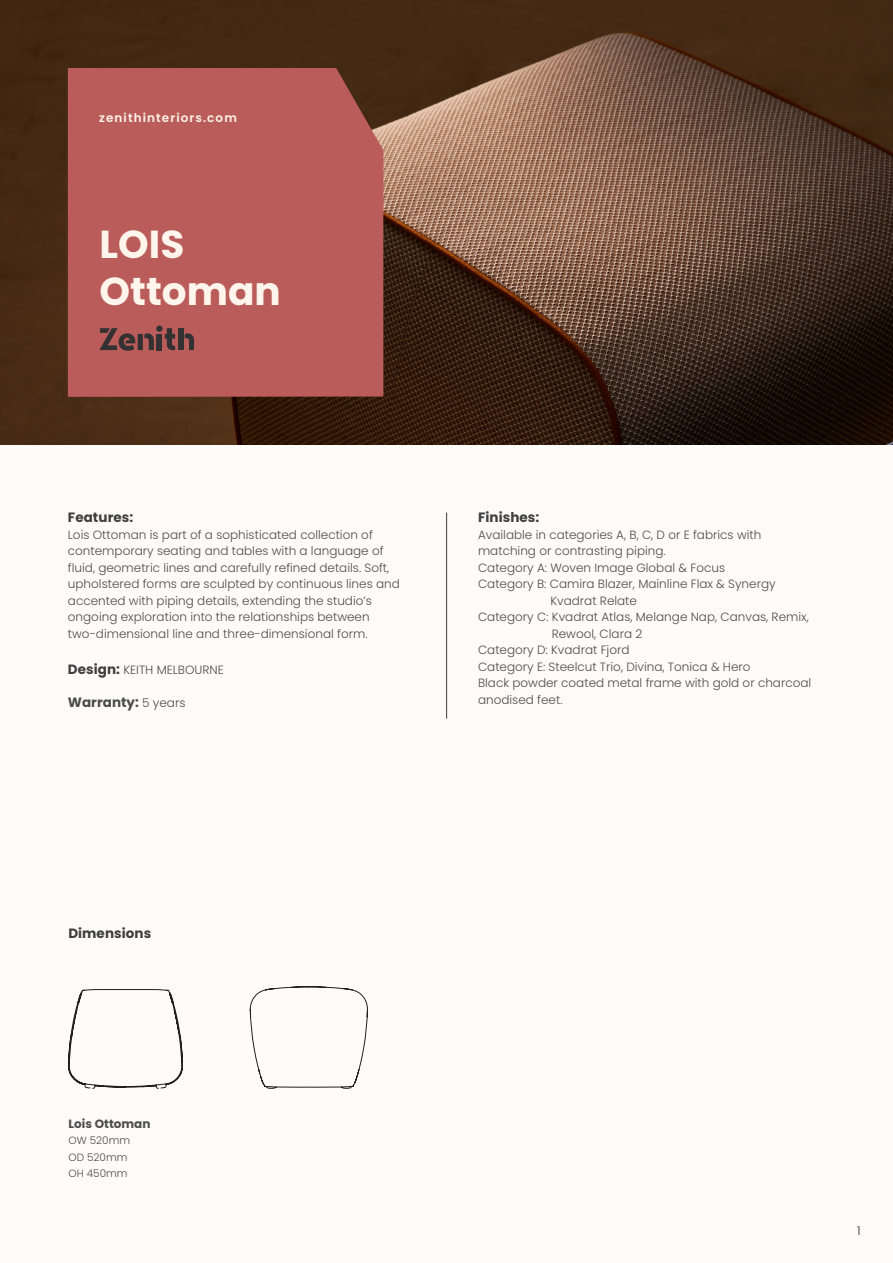
<style>
.page{position:relative;width:893px;height:1263px;background:#fffbf8}
.page>*{position:absolute;margin:0;border:0;box-sizing:border-box;transform-origin:0 0}
.PRODUCT_NAME{font:700 39px "Poppins";color:#fff5ed}
.COPY{font:700 13.5px "Poppins";letter-spacing:.005em;color:#3e3e3f}
.COPY-2{font:700 13.5px "Poppins";color:#4b4c4d}
.COPY-3{font:300 12px/16.5px "Poppins";color:#4b4c4d}
.WEBSITE_TOP_LEFT{font:600 12px "Poppins";letter-spacing:.09em;color:#fdf3eb}
.t1{font:700 12px "Poppins";color:#4b4c4d}
.t2{font:300 12px "Poppins";color:#312f30}
.t3{font:300 10.5px "Poppins";color:#4b4c4d}
.s1{font-weight:700;font-size:13.5px;color:#3e3e3f}
.s2{font-weight:300;font-size:12px}
</style>
<div class="page">
<img style="left:0;top:0;width:893px;height:444px">
<div style="left:68px;top:68px;width:315px;height:329px;background:#ba5d5a"></div>
<div style="left:157px;top:334px;width:5px;height:16px;background:#333132"></div>
<div style="left:156px;top:326px;width:7px;height:6px;background:#333132;border-radius:50%"></div>
<svg style="left:165px;top:328px;width:10px;height:23px"></svg>
<div style="left:178px;top:328px;width:5px;height:22px;background:#333132"></div>
<svg style="left:185px;top:333px;width:9px;height:17px"></svg>
<svg style="left:100px;top:328px;width:54px;height:23px"></svg>
<hr style="left:446px;top:513px;width:1px;height:206px;background:#3e3e3f">
<svg style="left:250px;top:986px;width:118px;height:103px"></svg>
<svg style="left:68px;top:989px;width:115px;height:100px"></svg>
<p class="WEBSITE_TOP_LEFT" style="left:99px;top:111px;width:139px">zenithinteriors.com</p>
<p class="PRODUCT_NAME" style="left:100px;top:222px;width:86px">LOIS</p>
<p class="PRODUCT_NAME" style="left:100px;top:269px;width:183px">Ottoman</p>
<p class="COPY" style="left:68px;top:510px;width:67px">Features:</p>
<p class="COPY-3" style="left:68px;top:526px;width:333px">Lois Ottoman is part of a sophisticated collection of contemporary seating and tables with a language of fluid, geometric lines and carefully refined details. Soft, upholstered forms are sculpted by continuous lines and accented with piping details, extending the studio’s ongoing exploration into the relationships between two-dimensional line and three-dimensional form.</p>
<p class="COPY-3" style="left:68px;top:661px;width:157px"><span class="s1">Design:</span> KEITH MELBOURNE</p>
<p class="COPY-2" style="left:68px;top:694px;width:119px">Warranty: <span class="s2">5 years</span></p>
<p class="COPY" style="left:478px;top:510px;width:63px">Finishes:</p>
<p class="COPY-3" style="left:478px;top:526px;width:285px">Available in categories A, B, C, D or E fabrics with matching or contrasting piping.</p>
<p class="COPY-3" style="left:478px;top:559px;width:249px">Category A: Woven Image Global &amp; Focus</p>
<p class="COPY-3" style="left:478px;top:576px;width:299px">Category B: Camira Blazer, Mainline Flax &amp; Synergy</p>
<p class="COPY-3" style="left:550px;top:592px;width:88px">Kvadrat Relate</p>
<p class="COPY-3" style="left:552px;top:609px;width:258px;text-indent:-74px">Category C: Kvadrat Atlas, Melange Nap, Canvas, Remix,<br>Rewool, Clara 2</p>
<p class="COPY-3" style="left:478px;top:642px;width:153px">Category D: Kvadrat Fjord</p>
<p class="COPY-3" style="left:478px;top:658px;width:274px">Category E: Steelcut Trio, Divina, Tonica &amp; Hero</p>
<p class="COPY-3" style="left:478px;top:675px;width:335px">Black powder coated metal frame with gold or charcoal anodised feet.</p>
<p class="COPY" style="left:68px;top:925px;width:84px">Dimensions</p>
<p class="t1" style="left:69px;top:1116px;width:83px">Lois Ottoman</p>
<p class="t3" style="left:69px;top:1134px;width:63px">OW 520mm</p>
<p class="t3" style="left:69px;top:1151px;width:60px">OD 520mm</p>
<p class="t3" style="left:69px;top:1167px;width:61px">OH 450mm</p>
<p class="t2" style="left:857px;top:1224px;width:5px">1</p>
</div>
